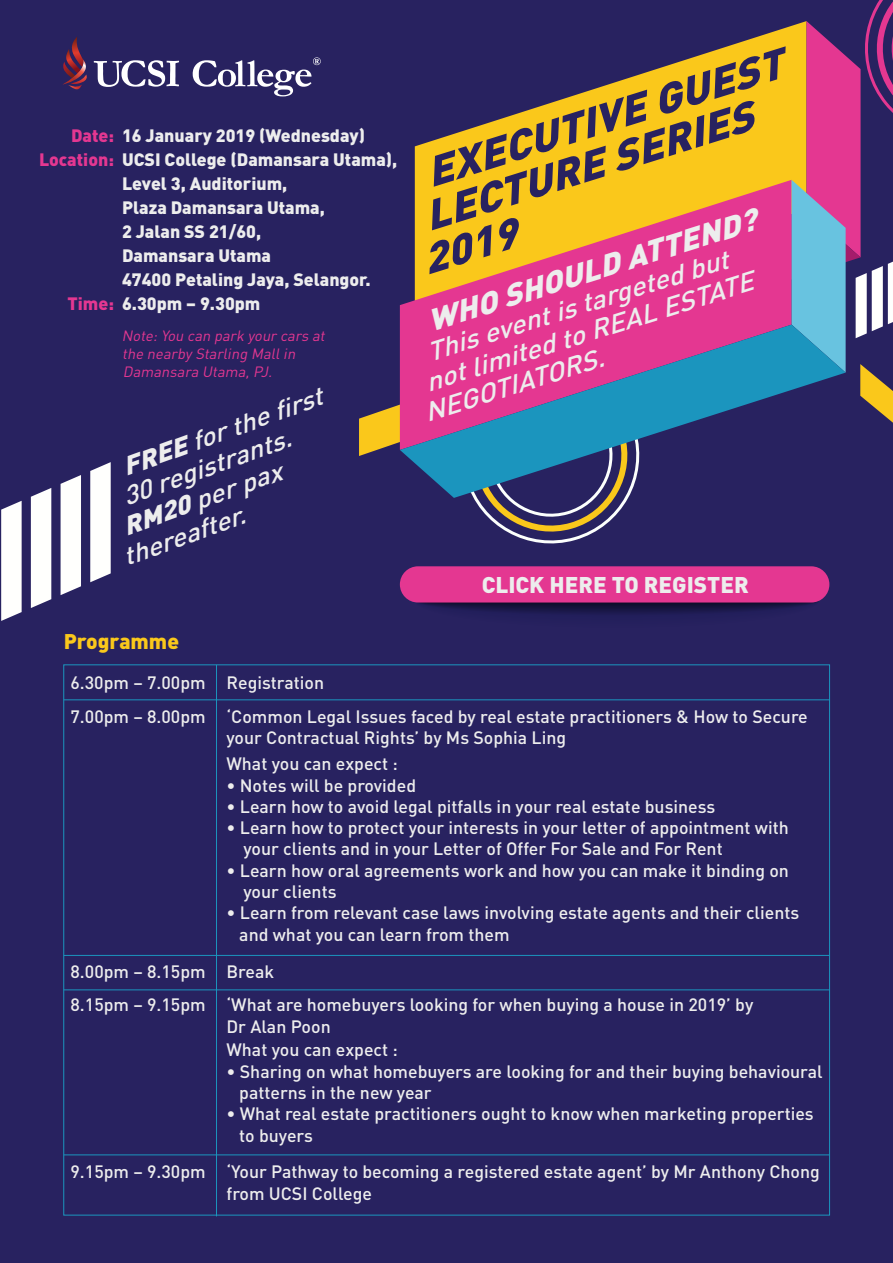
<style>
.page{position:relative;width:893px;height:1263px;background:#282260}
.page>*{position:absolute;margin:0;border:0;box-sizing:border-box;transform-origin:0 0}
.t1{font:italic 900 40.8px "DIN Pro";color:#282260;scale:1.07 1}
.t2{font:italic 900 30px "DIN Pro";color:#ededed;scale:1.07 1}
.t3{font:italic 500 26.1px "DIN Pro";color:#ededed;scale:1.07 1}
.t4{font:italic 500 25.35px "DIN Pro";color:#ededed;scale:1.07 1}
.t5{font:900 22.5px "DIN Pro";color:#ededed}
.t6{font:900 21px "DIN Pro";color:#fac81b}
.t7{font:500 17.7px/21.3px "DIN Pro";color:#ededed}
.t8{font:900 17.7px/24px "DIN Pro";color:#ededed}
.t9{font:900 17.7px/24px "DIN Pro";color:#e43791;text-align:right}
.t10{font:italic 14.7px/17.7px "DIN Pro";color:#e43791}
.s1{font-weight:900}
</style>
<div class="page">
<hr style="left:216px;top:665px;width:1px;height:551px;background:#1b95be">
<hr style="left:64px;top:699px;width:766px;height:1px;background:#1b95be">
<hr style="left:64px;top:955px;width:766px;height:1px;background:#1b95be">
<hr style="left:64px;top:989px;width:766px;height:1px;background:#1b95be">
<hr style="left:64px;top:1154px;width:766px;height:1px;background:#1b95be">
<svg style="left:415px;top:601px;width:403px;height:14px"></svg>
<svg style="left:473px;top:498px;width:155px;height:46px"></svg>
<svg style="left:1px;top:501px;width:21px;height:120px;background:#eae9ed"></svg>
<svg style="left:31px;top:488px;width:20px;height:120px;background:#efeef1"></svg>
<svg style="left:61px;top:475px;width:20px;height:120px;background:#efeef1"></svg>
<svg style="left:90px;top:462px;width:21px;height:120px;background:#eae9ed"></svg>
<svg style="left:359px;top:396px;width:41px;height:60px"></svg>
<svg style="left:415px;top:25px;width:377px;height:155px;fill:#fac81b"></svg>
<svg style="left:400px;top:180px;width:392px;height:145px;background:#e26e60"></svg>
<svg style="left:792px;top:0;width:101px;height:423px"></svg>
<svg style="left:400px;top:325px;width:446px;height:173px"></svg>
<div style="left:400px;top:566px;width:429px;height:36px;background:#e43791;border-radius:18px"></div>
<svg style="left:63px;top:37px;width:24px;height:52px"></svg>
<svg style="left:94px;top:60px;width:85px;height:27px"></svg>
<svg style="left:193px;top:57px;width:128px;height:39px"></svg>
<p class="t9" style="left:39px;top:122px;width:76px">Date:<br>Location:</p>
<p class="t9" style="left:67px;top:290px;width:48px">Time:</p>
<p class="t8" style="left:122px;top:122px;width:277px">16 January 2019 (Wednesday)<br>UCSI College (Damansara Utama),<br>Level 3, Auditorium,<br>Plaza Damansara Utama,<br>2 Jalan SS 21/60,<br>Damansara Utama<br>47400 Petaling Jaya, Selangor.<br>6.30pm – 9.30pm</p>
<p class="t10" style="left:122px;top:326px;width:208px">Note:You can park your cars at the nearby Starling Mallin<br>Damansara Utama,PJ.</p>
<h3 class="t4" style="left:117px;top:451px;width:198px;rotate:-20deg"><span class="s1">FREE</span> for the fi rst</h3>
<h3 class="t4" style="left:117px;top:481px;width:167px;rotate:-20deg">30 registrants.</h3>
<h3 class="t4" style="left:117px;top:511px;width:158px;rotate:-20deg"><span class="s1">RM20</span> per pax</h3>
<h3 class="t4" style="left:118px;top:541px;width:121px;rotate:-20deg">thereafter.</h3>
<p class="t6" style="left:64px;top:627px;width:117px">Programme</p>
<p class="t7" style="left:70px;top:671px;width:137px">6.30pm – 7.00pm</p>
<p class="t7" style="left:226px;top:671px;width:99px">Registration</p>
<h1 class="t1" style="left:418px;top:146px;width:349px;rotate:-17deg">EXECUTIVE GUEST</h1>
<h1 class="t1" style="left:416px;top:190px;width:322px;rotate:-17deg">LECTURE SERIES</h1>
<h2 class="t2" style="left:421px;top:301px;width:322px;rotate:-17deg">WHO SHOULD ATTEND?</h2>
<h1 class="t1" style="left:415px;top:234px;width:92px;rotate:-17deg">2019</h1>
<h3 class="t3" style="left:422px;top:335px;width:295px;rotate:-17deg">This event is targeted but</h3>
<h3 class="t3" style="left:420px;top:365px;width:321px;rotate:-17deg">not limited to REAL ESTATE</h3>
<h3 class="t3" style="left:419px;top:395px;width:176px;rotate:-17deg">NEGOTIATORS.</h3>
<p class="t5" style="left:482px;top:569px;width:269px">CLICK HERE TO REGISTER</p>
<p class="t7" style="left:226px;top:705px;width:583px;text-indent:-156px">7.00pm – 8.00pm ‘Common Legal Issues faced by real estate practitioners &amp; How to Secure your Contractual Rights’ by Ms Sophia Ling</p>
<p class="t7" style="left:226px;top:753px;width:173px">What you can expect :</p>
<p class="t7" style="left:226px;top:774px;width:191px">• Notes will be provided</p>
<p class="t7" style="left:226px;top:795px;width:490px">• Learn how to avoid legal pitfalls in your real estate business</p>
<p class="t7" style="left:244px;top:816px;width:547px;text-indent:-17px">• Learn how to protect your interests in your letter of appointment with your clients and in your Letter of Offer For Sale and For Rent</p>
<p class="t7" style="left:244px;top:859px;width:547px;text-indent:-17px">• Learn how oral agreements work and how you can make it binding on your clients</p>
<p class="t7" style="left:239px;top:901px;width:561px;text-indent:-13px">• Learn from relevant case laws involving estate agents and their clients and what you can learn from them</p>
<p class="t7" style="left:71px;top:955px;width:684px;line-height:33px">8.00pm – 8.15pm Break<br>8.15pm – 9.15pm ‘What are homebuyers looking for when buying a house in 2019’ by</p>
<p class="t7" style="left:226px;top:1015px;width:106px">Dr Alan Poon</p>
<p class="t7" style="left:226px;top:1039px;width:173px">What you can expect :</p>
<p class="t7" style="left:239px;top:1060px;width:585px;text-indent:-13px">• Sharing on what homebuyers are looking for and their buying behavioural patterns in the new year</p>
<p class="t7" style="left:239px;top:1102px;width:576px;text-indent:-13px">• What real estate practitioners ought to know when marketing properties to buyers</p>
<p class="t7" style="left:226px;top:1160px;width:595px;text-indent:-156px">9.15pm – 9.30pm ‘Your Pathway to becoming a registered estate agent’ by Mr Anthony Chong from UCSI College</p>
</div>
